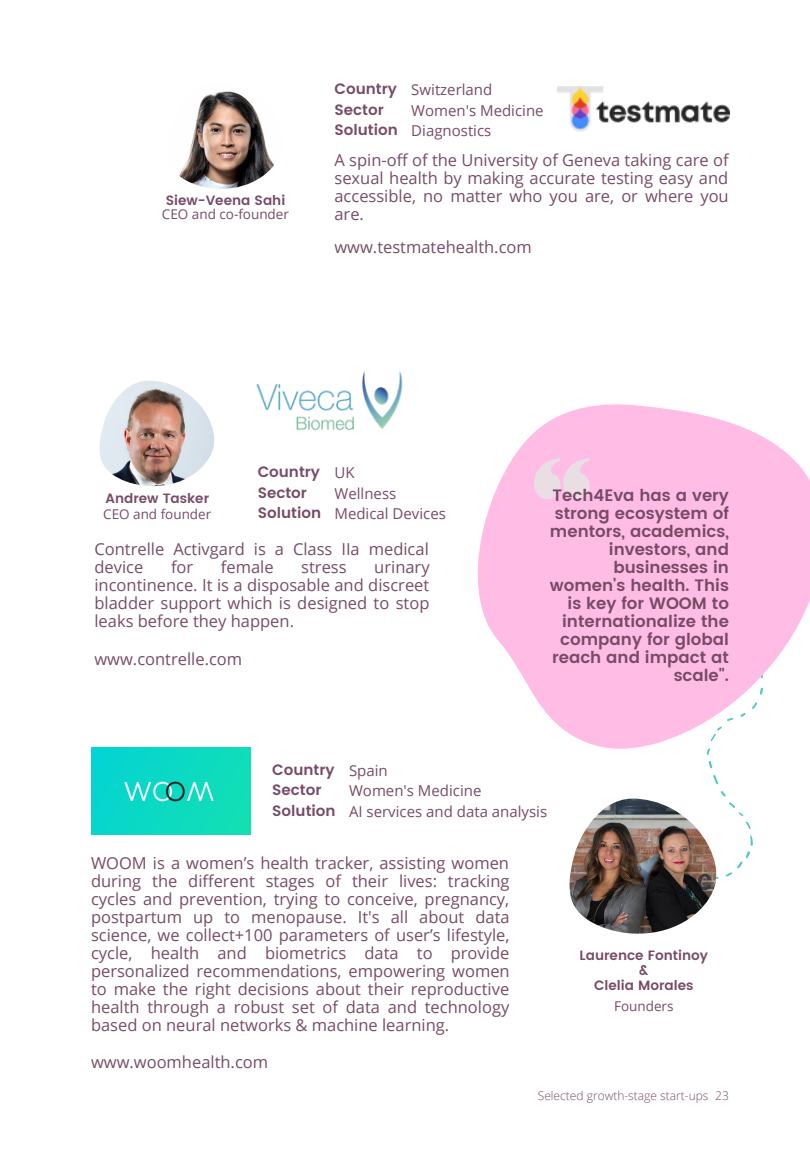
<style>
.page{position:relative;width:810px;height:1170px;background:#fff}
.page>*{position:absolute;margin:0;border:0;box-sizing:border-box;transform-origin:0 0}
.t1{font:16.5px/18px "Open Sans";color:#774b67;text-align:justify}
.t2{font:600 16.5px/18px "Poppins";color:#774b67;text-align:right}
.t3{font:15px/20.7px "Open Sans";color:#774b67}
.t4{font:600 15px/20.5px "Poppins";color:#774b67}
.t5{font:600 13.5px/14.7px "Poppins";color:#774b67;text-align:center}
.t6{font:13.5px "Open Sans";color:#774b67}
.t7{font:300 12px "Open Sans";color:#774b67}
</style>
<div class="page">
<img style="left:179px;top:91px;width:95px;height:98px">
<svg style="left:718px;top:812px;width:35px;height:67px"></svg>
<svg style="left:477px;top:404px;width:333px;height:404px;fill:#ffbce5"></svg>
<img style="left:99px;top:380px;width:116px;height:107px">
<img style="left:557px;top:86px;width:173px;height:45px">
<img style="left:256px;top:371px;width:147px;height:60px">
<img style="left:569px;top:799px;width:149px;height:135px">
<img style="left:91px;top:747px;width:160px;height:87px">
<svg style="left:534px;top:458px;width:56px;height:41px;background:#f0d1e3"></svg>
<p class="t5" style="left:166px;top:193px;width:121px">Siew-Veena Sahi</p>
<p class="t6" style="left:162px;top:205px;width:129px">CEO and co-founder</p>
<p class="t4" style="left:334px;top:79px;width:65px">Country<br>Sector<br>Solution</p>
<p class="t3" style="left:411px;top:79px;width:134px">Switzerland<br>Women's Medicine<br>Diagnostics</p>
<p class="t1" style="left:334px;top:151px;width:396px">A spin-off of the University of Geneva taking care of sexual health by making accurate testing easy and accessible, no matter who you are, or where you are.</p>
<p class="t1" style="left:334px;top:238px;width:199px">www.testmatehealth.com</p>
<p class="t5" style="left:105px;top:490px;width:105px">Andrew Tasker</p>
<p class="t6" style="left:103px;top:505px;width:110px">CEO and founder</p>
<p class="t4" style="left:258px;top:462px;width:65px">Country<br>Sector<br>Solution</p>
<p class="t3" style="left:335px;top:462px;width:113px">UK<br>Wellness<br>Medical Devices</p>
<p class="t1" style="left:94px;top:540px;width:336px">Contrelle Activgard is a Class IIa medical device</p>
<p class="t1" style="left:171px;top:558px;width:24px">for</p>
<p class="t1" style="left:221px;top:558px;width:54px">female</p>
<p class="t1" style="left:301px;top:558px;width:47px">stress</p>
<p class="t1" style="left:94px;top:558px;width:337px;text-indent:280px">urinary incontinence. It is a disposable and discreet bladder support which is designed to stop leaks before they happen.</p>
<p class="t1" style="left:94px;top:650px;width:149px">www.contrelle.com</p>
<p class="t2" style="left:550px;top:486px;width:181px">Tech4Eva has a very strong ecosystem of mentors, academics, investors, and businesses in women's health. This is key for WOOM to internationalize the company for global reach and impact at scale".</p>
<p class="t4" style="left:272px;top:759px;width:65px">Country<br>Sector<br>Solution</p>
<p class="t3" style="left:349px;top:759px;width:200px">Spain<br>Women's Medicine<br>AI services and data analysis</p>
<p class="t1" style="left:91px;top:854px;width:420px">WOOM is a women’s health tracker, assisting women during the different stages of their lives: tracking cycles and prevention, trying to conceive, pregnancy, postpartum up to menopause. It's all about data science, we collect+100 parameters of user’s lifestyle, cycle, health and biometrics data to provide personalized recommendations, empowering women to make the right decisions about their reproductive health through a robust set of data and technology based on neural networks &amp; machine learning.</p>
<p class="t1" style="left:91px;top:1053px;width:179px">www.woomhealth.com</p>
<p class="t5" style="left:580px;top:948px;width:130px">Laurence Fontinoy &amp;<br>Clelia Morales</p>
<p class="t6" style="left:614px;top:996px;width:61px">Founders</p>
<p class="t7" style="left:538px;top:1087px;width:193px">Selected growth-stage start-ups 23</p>
</div>
